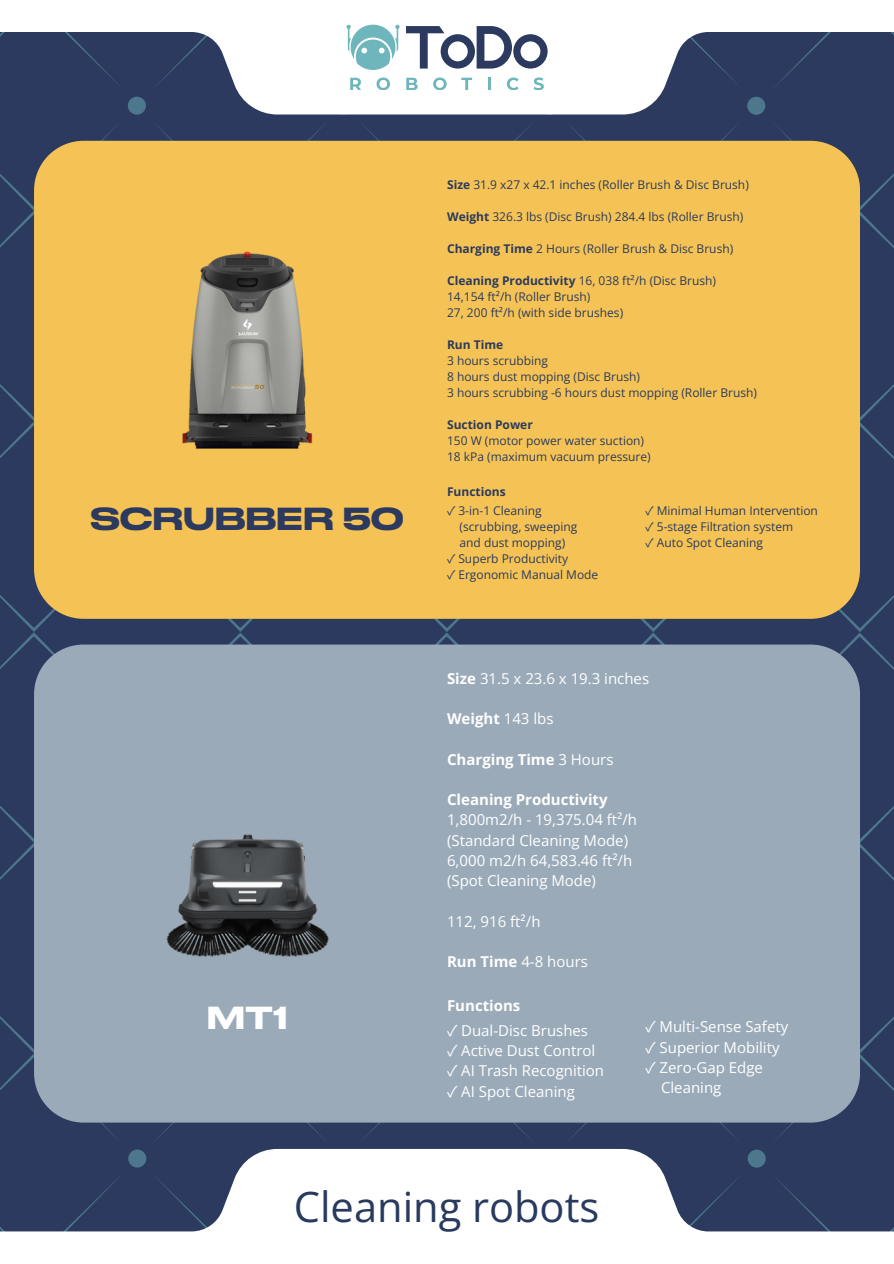
<style>
.page{position:relative;width:894px;height:1264px;background:#fff}
.page>*{position:absolute;margin:0;border:0;box-sizing:border-box;transform-origin:0 0}
.t1{font:41.7px "Open Sans";color:#283a5e}
.t2{font:500 expanded 30px "Druk";color:#2b3a5e}
.t3{font:500 expanded 30px "Druk";color:#fff}
.t4{font:15px/20.2px "Open Sans";color:#fff}
.t5{font:700 15px "Open Sans";color:#fff}
.t6{font:12px/16px "Open Sans";color:#2b3a5e}
.t7{font:700 12px "Open Sans";color:#2b3a5e}
.s1{font-weight:700}
.s2{font-family:"Noto Sans CJ Ksc"}
.s3{font-weight:400}
</style>
<div class="page">
<div style="left:0;top:0;width:893px;height:1263px;background:#2b3a5e"></div>
<svg style="left:770px;top:125px;width:123px;height:177px"></svg>
<svg style="left:563px;top:124px;width:179px;height:17px"></svg>
<svg style="left:357px;top:124px;width:179px;height:17px"></svg>
<svg style="left:151px;top:124px;width:178px;height:17px"></svg>
<svg style="left:0;top:126px;width:123px;height:121px"></svg>
<svg style="left:859px;top:330px;width:34px;height:183px"></svg>
<svg style="left:0;top:384px;width:34px;height:74px"></svg>
<svg style="left:847px;top:540px;width:46px;height:184px"></svg>
<svg style="left:641px;top:619px;width:25px;height:25px"></svg>
<svg style="left:434px;top:619px;width:26px;height:25px"></svg>
<svg style="left:228px;top:619px;width:25px;height:25px"></svg>
<svg style="left:0;top:595px;width:47px;height:74px"></svg>
<svg style="left:859px;top:751px;width:34px;height:183px"></svg>
<svg style="left:0;top:806px;width:34px;height:74px"></svg>
<svg style="left:770px;top:962px;width:123px;height:175px"></svg>
<svg style="left:563px;top:1122px;width:179px;height:19px"></svg>
<svg style="left:357px;top:1122px;width:179px;height:18px"></svg>
<svg style="left:151px;top:1122px;width:179px;height:18px"></svg>
<svg style="left:0;top:1016px;width:123px;height:121px"></svg>
<svg style="left:0;top:0;width:893px;height:114px;fill:#fff"></svg>
<svg style="left:346px;top:12px;width:201px;height:79px;background:#c8d4db"></svg>
<div style="left:34px;top:141px;width:825px;height:478px;background:#f5c355"></div>
<div style="left:34px;top:644px;width:825px;height:478px;background:#9baab9"></div>
<img style="left:122px;top:203px;width:250px;height:250px">
<img style="left:148px;top:802px;width:198px;height:198px">
<svg style="left:0;top:1148px;width:893px;height:115px;fill:#fff"></svg>
<p class="t2" style="left:90px;top:499px;width:315px">SCRUBBER 50</p>
<p class="t3" style="left:207px;top:998px;width:82px">MT1</p>
<p class="t6" style="left:447px;top:176px;width:303px"><span class="s1">Size</span> 31.9 x27 x 42.1 inches (Roller Brush &amp; Disc Brush)</p>
<p class="t6" style="left:447px;top:208px;width:298px"><span class="s1">Weight</span> 326.3 lbs (Disc Brush) 284.4 lbs (Roller Brush)</p>
<p class="t6" style="left:447px;top:240px;width:287px"><span class="s1">Charging Time</span> 2 Hours (Roller Brush &amp; Disc Brush)</p>
<p class="t6" style="left:447px;top:272px;width:270px"><span class="s1">Cleaning Productivity</span> 16, 038 ft²/h (Disc Brush)<br>14,154 ft²/h (Roller Brush)<br>27, 200 ft²/h (with side brushes)</p>
<p class="t7" style="left:447px;top:336px;width:58px">Run Time</p>
<p class="t6" style="left:447px;top:352px;width:311px">3 hours scrubbing<br>8 hours dust mopping (Disc Brush)<br>3 hours scrubbing -6 hours dust mopping (Roller Brush)</p>
<p class="t7" style="left:447px;top:416px;width:87px">Suction Power</p>
<p class="t6" style="left:447px;top:432px;width:205px">150 W (motor power water suction)<br>18 kPa (maximum vacuum pressure)</p>
<p class="t7" style="left:447px;top:483px;width:60px">Functions</p>
<p class="t6" style="left:459px;top:502px;width:119px;text-indent:-12px"><span class="s2">✓</span> 3-in-1 Cleaning (scrubbing, sweeping and dust mopping)</p>
<p class="t6" style="left:447px;top:550px;width:122px"><span class="s2">✓</span> Superb Productivity</p>
<p class="t6" style="left:447px;top:566px;width:153px"><span class="s2">✓</span> Ergonomic Manual Mode</p>
<p class="t6" style="left:645px;top:503px;width:174px"><span class="s2">✓</span> Minimal Human Intervention</p>
<p class="t6" style="left:645px;top:519px;width:149px"><span class="s2">✓</span> 5-stage Filtration system</p>
<p class="t6" style="left:645px;top:535px;width:119px"><span class="s2">✓</span> Auto Spot Cleaning</p>
<p class="t4" style="left:447px;top:667px;width:203px"><span class="s1">Size</span> 31.5 x 23.6 x 19.3 inches</p>
<p class="t5" style="left:447px;top:708px;width:108px">Weight <span class="s3">143 lbs</span></p>
<p class="t5" style="left:447px;top:748px;width:168px">Charging Time <span class="s3">3 Hours</span></p>
<p class="t5" style="left:447px;top:789px;width:162px">Cleaning Productivity</p>
<p class="t4" style="left:447px;top:809px;width:191px">1,800m2/h - 19,375.04 ft²/h (Standard Cleaning Mode)<br>6,000 m2/h 64,583.46 ft²/h (Spot Cleaning Mode)</p>
<p class="t4" style="left:447px;top:910px;width:95px">112, 916 ft²/h</p>
<p class="t4" style="left:447px;top:951px;width:142px"><span class="s1">Run Time</span> 4-8 hours</p>
<p class="t5" style="left:447px;top:995px;width:75px">Functions</p>
<p class="t4" style="left:447px;top:1019px;width:142px"><span class="s2">✓</span> Dual-Disc Brushes</p>
<p class="t4" style="left:447px;top:1040px;width:150px"><span class="s2">✓</span> Active Dust Control</p>
<p class="t4" style="left:447px;top:1060px;width:158px"><span class="s2">✓</span> AI Trash Recognition</p>
<p class="t4" style="left:447px;top:1080px;width:129px"><span class="s2">✓</span> AI Spot Cleaning</p>
<p class="t4" style="left:645px;top:1016px;width:144px"><span class="s2">✓</span> Multi-Sense Safety</p>
<p class="t4" style="left:645px;top:1036px;width:135px"><span class="s2">✓</span> Superior Mobility</p>
<p class="t4" style="left:661px;top:1056px;width:103px;text-indent:-16px"><span class="s2">✓</span> Zero-Gap Edge<br>Cleaning</p>
<p class="t1" style="left:294px;top:1177px;width:307px">Cleaning robots</p>
</div>
